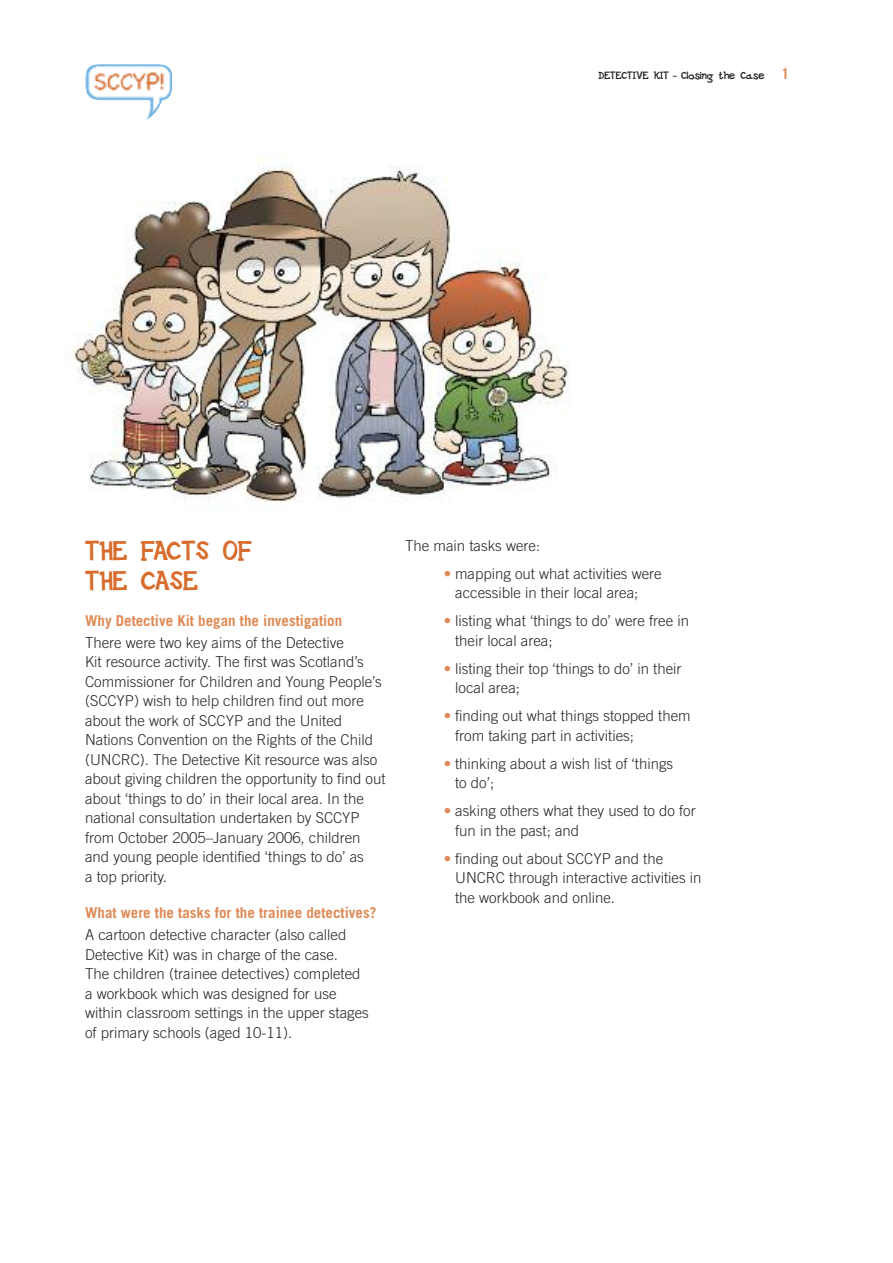
<style>
.page{position:relative;width:893px;height:1263px;background:#fff}
.page>*{position:absolute;margin:0;border:0;box-sizing:border-box;transform-origin:0 0}
.t1{font:27px/30px "DS Goose";color:#d76c2c}
.t2{font:300 15px/19.5px "Trade Gothic";color:#272627}
.t3{font:700 15px "Trade Gothic";color:#df8a56}
.t4{font:10.5px "DS Goose";color:#272627}
.s1{font-family:"Trade Gothic";font-weight:700;font-size:15px;color:#df8a56}
.s2{color:#df8a56}
</style>
<div class="page">
<img style="left:65px;top:165px;width:504px;height:337px">
<img style="left:85px;top:64px;width:87px;height:56px">
<p class="t4" style="left:599px;top:70px;width:192px">DETECTIVE KIT – Closing the Case <span class="s1">1</span></p>
<h1 class="t1" style="left:85px;top:537px;width:168px">THE FACTS OF<br>THE CASE</h1>
<p class="t3" style="left:85px;top:615px;width:259px">Why Detective Kit began the investigation</p>
<p class="t2" style="left:85px;top:634px;width:302px">There were two key aims of the Detective<br>Kit resource activity. The first was Scotland’s Commissioner for Children and Young People’s (SCCYP) wish to help children find out more about the work of SCCYP and the United Nations Convention on the Rights of the Child (UNCRC). The Detective Kit resource was also about giving children the opportunity to find out about ‘things to do’ in their local area. In the national consultation undertaken by SCCYP from October 2005–January 2006, children and young people identified ‘things to do’ as<br>a top priority.</p>
<p class="t3" style="left:85px;top:908px;width:293px">What were the tasks for the trainee detectives?</p>
<p class="t2" style="left:85px;top:926px;width:285px">A cartoon detective character (also called Detective Kit) was in charge of the case.<br>The children (trainee detectives) completed a workbook which was designed for use within classroom settings in the upper stages of primary schools (aged 10-11).</p>
<p class="t2" style="left:405px;top:537px;width:136px">The main tasks were:</p>
<p class="t2" style="left:455px;top:565px;width:208px;text-indent:-11px"><span class="s2">•</span> mapping out what activities were accessible in their local area;</p>
<p class="t2" style="left:455px;top:613px;width:235px;text-indent:-11px"><span class="s2">•</span> listing what ‘things to do’ were free in their local area;</p>
<p class="t2" style="left:455px;top:660px;width:228px;text-indent:-11px"><span class="s2">•</span> listing their top ‘things to do’ in their local area;</p>
<p class="t2" style="left:455px;top:708px;width:237px;text-indent:-11px"><span class="s2">•</span> finding out what things stopped them from taking part in activities;</p>
<p class="t2" style="left:455px;top:755px;width:220px;text-indent:-11px"><span class="s2">•</span> thinking about a wish list of ‘things to do’;</p>
<p class="t2" style="left:455px;top:803px;width:242px;text-indent:-11px"><span class="s2">•</span> asking others what they used to do for fun in the past; and</p>
<p class="t2" style="left:455px;top:850px;width:248px;text-indent:-11px"><span class="s2">•</span> finding out about SCCYP and the<br>UNCRC through interactive activities in the workbook and online.</p>
</div>
